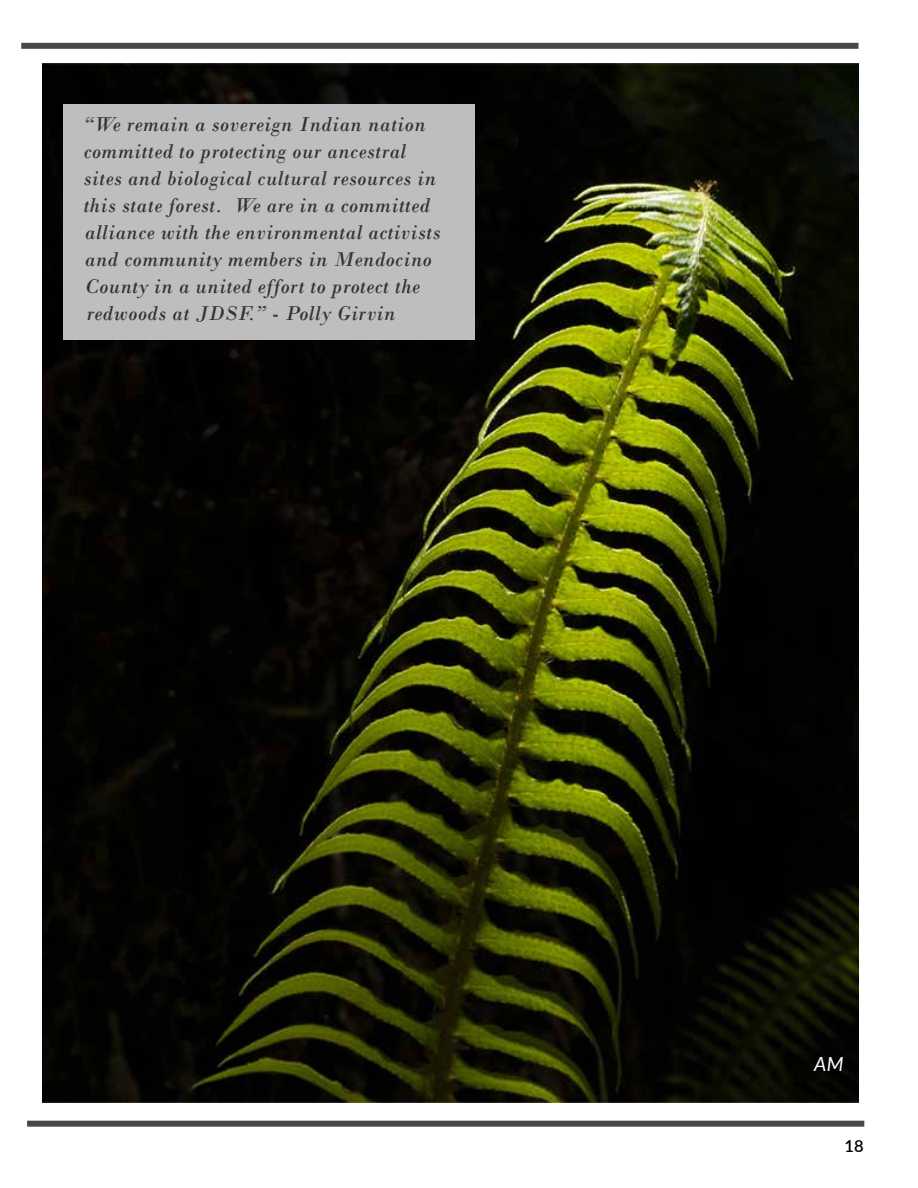
<style>
.page{position:relative;width:918px;height:1188px;background:#fff}
.page>*{position:absolute;margin:0;border:0;box-sizing:border-box;transform-origin:0 0}
.t1{font:italic 21px/27px "Bodoni";letter-spacing:.025em;color:#333}
.t2{font:italic 19.5px "Lato";color:#fff}
.t3{font:600 16.5px "Lato";color:#000}
</style>
<div class="page">
<img style="left:43px;top:64px;width:816px;height:1039px">
<div style="left:64px;top:104px;width:411px;height:235px;background:#bcbec0"></div>
<div style="left:27px;top:1121px;width:837px;height:6px;background:#484848"></div>
<div style="left:21px;top:43px;width:838px;height:6px;background:#484848"></div>
<p class="t1" style="left:84px;top:111px;width:358px">“We remain a sovereign Indian nation committed to protecting our ancestral sites and biological cultural resources in this state forest. We are in a committed alliance with the environmental activists and community members in Mendocino County in a united effort to protect the redwoods at JDSF.” - Polly Girvin</p>
<p class="t2" style="left:814px;top:1050px;width:31px">AM</p>
<p class="t3" style="left:844px;top:1134px;width:21px">18</p>
</div>
